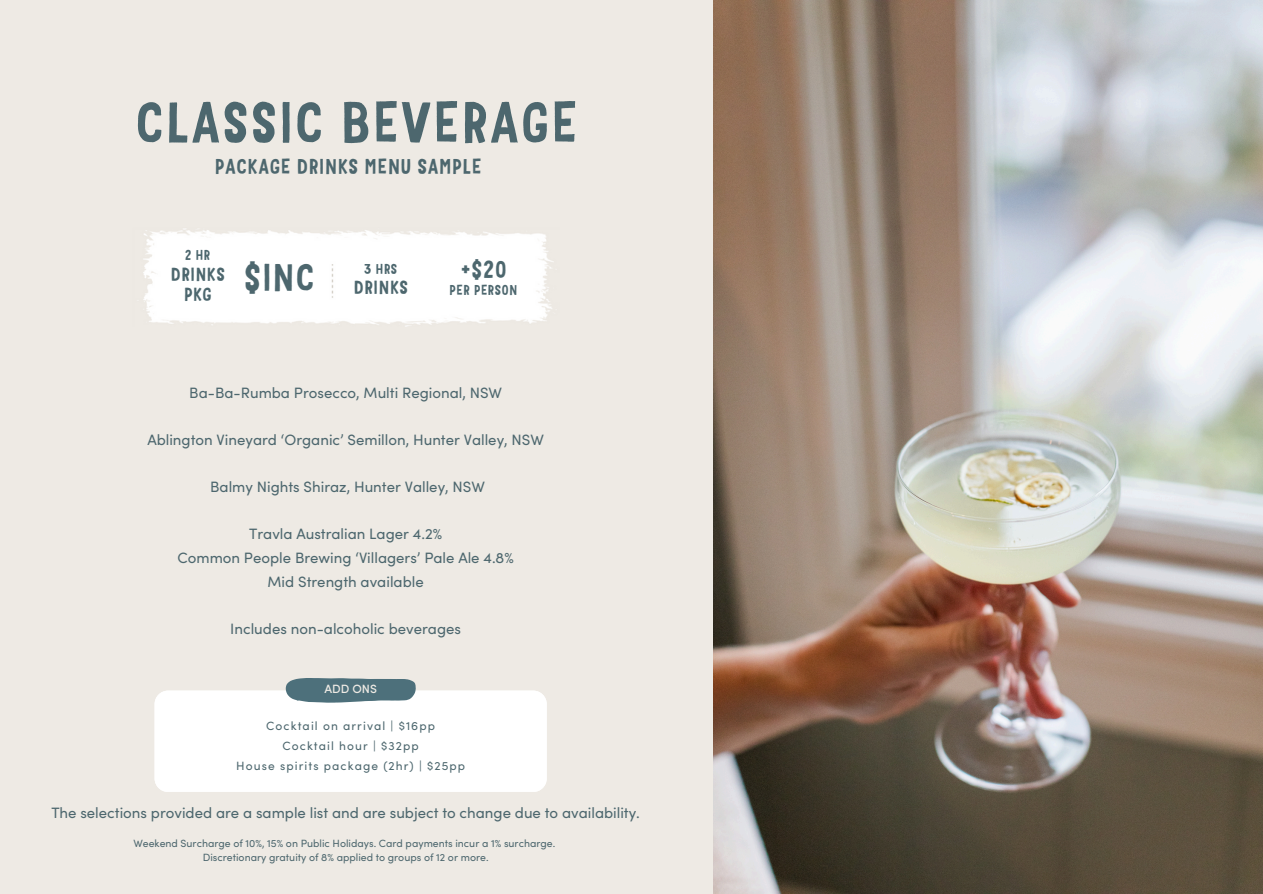
<style>
.page{position:relative;width:1263px;height:894px;background:#fff}
.page>*{position:absolute;margin:0;border:0;box-sizing:border-box;transform-origin:0 0}
.t1{font:55.35px "Mr Dodo";color:#4d676e}
.t2{font:36.6px "Mr Dodo";color:#4d676e}
.t3{font:23.25px "Mr Dodo";color:#4d676e}
.t4{font:20.25px "Mr Dodo";color:#4d676e}
.t5{font:18px/20.2px "Mr Dodo";color:#4d676e;text-align:center}
.t6{font:15px "Sofia Pro";color:#4d676e}
.t7{font:13.5px "Mr Dodo";color:#4d676e}
.t8{font:12px "Sofia Pro";letter-spacing:.09em;color:#4d676e}
.t9{font:500 12px "Sofia Pro";color:#eeeae4}
.t10{font:10.5px "Sofia Pro";color:#4d676e}
</style>
<div class="page">
<div style="left:0;top:0;width:1263px;height:893px;background:#eeeae4"></div>
<img style="left:713px;top:0;width:550px;height:893px">
<img style="left:143px;top:228px;width:411px;height:98px">
<div style="left:346px;top:248px;width:182px;height:58px;background:#fff"></div>
<div style="left:163px;top:248px;width:149px;height:58px;background:#fff"></div>
<svg style="left:155px;top:678px;width:392px;height:113px;background:#f2f4f4"></svg>
<p class="t1" style="left:135px;top:85px;width:445px">CLASSIC BEVERAGE</p>
<p class="t4" style="left:215px;top:152px;width:269px">PACKAGE DRINKS MENU SAMPLE</p>
<h6 class="t7" style="left:185px;top:246px;width:27px">2 HR</h6>
<p class="t5" style="left:171px;top:264px;width:56px">DRINKS<br>PKG</p>
<p class="t2" style="left:244px;top:252px;width:73px">$INC</p>
<p class="t7" style="left:364px;top:259px;width:35px">3 HRS</p>
<p class="t5" style="left:354px;top:277px;width:56px">DRINKS</p>
<p class="t3" style="left:460px;top:253px;width:48px">+$20</p>
<p class="t7" style="left:449px;top:281px;width:70px">PER PERSON</p>
<p class="t6" style="left:189px;top:386px;width:314px">Ba-Ba-Rumba Prosecco, Multi Regional, NSW</p>
<h6 class="t6" style="left:147px;top:434px;width:398px">Ablington Vineyard ‘Organic’ Semillon, Hunter Valley, NSW</h6>
<h2 class="t6" style="left:210px;top:481px;width:276px">Balmy Nights Shiraz, Hunter Valley, NSW</h2>
<h5 class="t6" style="left:249px;top:528px;width:195px">Travla Australian Lager 4.2%</h5>
<h6 class="t6" style="left:177px;top:552px;width:338px">Common People Brewing ‘Villagers’ Pale Ale 4.8%</h6>
<h5 class="t6" style="left:268px;top:575px;width:158px">Mid Strength available</h5>
<h3 class="t6" style="left:230px;top:623px;width:232px">Includes non-alcoholic beverages</h3>
<p class="t9" style="left:324px;top:683px;width:54px">ADD ONS</p>
<p class="t8" style="left:266px;top:721px;width:170px">Cocktail on arrival | $16pp</p>
<p class="t8" style="left:282px;top:741px;width:138px">Cocktail hour | $32pp</p>
<p class="t8" style="left:236px;top:761px;width:230px">House spirits package (2hr) | $25pp</p>
<p class="t6" style="left:51px;top:807px;width:590px">The selections provided are a sample list and are subject to change due to availability.</p>
<p class="t10" style="left:133px;top:839px;width:423px">Weekend Surcharge of 10%, 15% on Public Holidays. Card payments incur a 1% surcharge.</p>
<p class="t10" style="left:203px;top:853px;width:287px">Discretionary gratuity of 8% applied to groups of 12 or more.</p>
</div>
